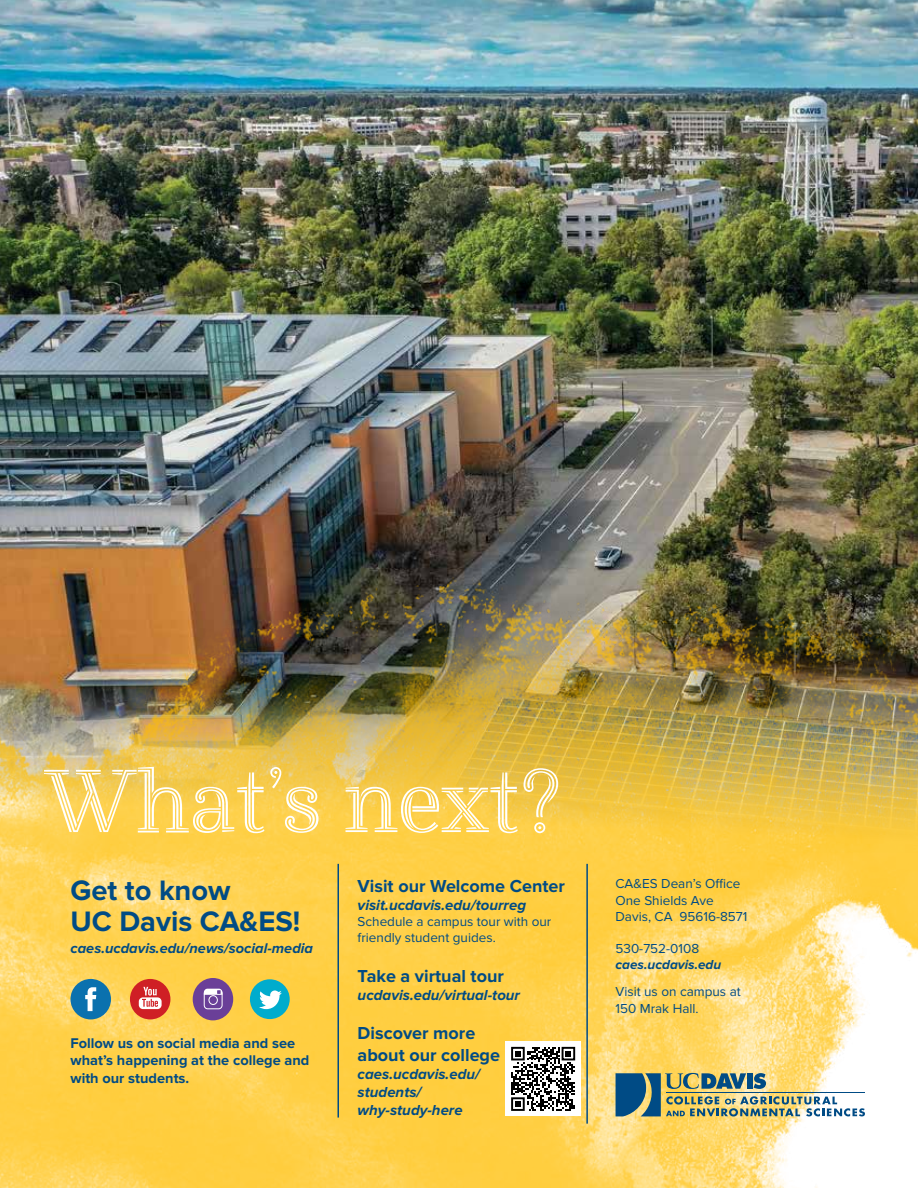
<style>
.page{position:relative;width:918px;height:1188px;background:#fff}
.page>*{position:absolute;margin:0;border:0;box-sizing:border-box;transform-origin:0 0}
.t1{font:90px "Ryman";color:#fff}
.t2{font:700 29.1px/30.2px "Proxima Nova";color:#004b85}
.t3{font:700 18px/21.6px "Proxima Nova";color:#004b85}
.t4{font:italic 700 15px/18px "Proxima Nova";color:#004b85}
.t5{font:700 14.55px/17.5px "Proxima Nova";color:#004b85}
.t6{font:italic 700 14.55px "Proxima Nova";color:#004b85}
.t7{font:13.5px/16.5px "Proxima Nova";color:#004b85}
.t8{font:italic 700 13.5px "Proxima Nova";color:#004b85}
</style>
<div class="page">
<img style="left:0;top:0;width:918px;height:559px">
<img style="left:0;top:559px;width:918px;height:629px">
<svg style="left:616px;top:1073px;width:249px;height:43px;background:#9eaa93"></svg>
<div style="left:130px;top:979px;width:40px;height:40px;background:#cf1f25;border-radius:50%"></div>
<div style="left:139px;top:997px;width:23px;height:12px;background:#fff;border-radius:4px"></div>
<svg style="left:142px;top:987px;width:16px;height:20px"></svg>
<div style="left:193px;top:978px;width:40px;height:42px;background:#6a3f98;border-radius:50%"></div>
<svg style="left:204px;top:990px;width:18px;height:19px"></svg>
<div style="left:204px;top:990px;width:18px;height:19px;border:1px solid #fff;border-radius:4px"></div>
<div style="left:209px;top:996px;width:8px;height:8px;background:#6a3f98;border-radius:50%"></div>
<div style="left:209px;top:995px;width:9px;height:10px;border:1px solid #fff;border-radius:50%"></div>
<svg style="left:204px;top:989px;width:18px;height:6px"></svg>
<div style="left:70px;top:979px;width:41px;height:40px;background:#0b71ae;border-radius:50%"></div>
<svg style="left:85px;top:987px;width:11px;height:24px"></svg>
<div style="left:250px;top:979px;width:40px;height:40px;background:#00accd;border-radius:50%"></div>
<svg style="left:259px;top:991px;width:23px;height:18px"></svg>
<hr style="left:338px;top:864px;width:1px;height:254px;background:#004b85">
<hr style="left:586px;top:864px;width:2px;height:260px;background:#004b85">
<svg style="left:505px;top:1041px;width:76px;height:74px"></svg>
<h1 class="t1" style="left:44px;top:750px;width:519px">What’s next?</h1>
<h2 class="t2" style="left:70px;top:877px;width:231px">Get to know<br>UC Davis CA&amp;ES!</h2>
<p class="t6" style="left:70px;top:940px;width:244px">caes.ucdavis.edu/news/social-media</p>
<p class="t5" style="left:70px;top:1035px;width:240px">Follow us on social media and see what’s happening at the college and with our students.</p>
<h3 class="t3" style="left:358px;top:876px;width:209px">Visit our Welcome Center</h3>
<p class="t4" style="left:358px;top:897px;width:170px">visit.ucdavis.edu/tourreg</p>
<p class="t7" style="left:358px;top:914px;width:195px">Schedule a campus tour with our friendly student guides.</p>
<h3 class="t3" style="left:358px;top:966px;width:148px">Take a virtual tour</h3>
<p class="t4" style="left:358px;top:987px;width:164px">ucdavis.edu/virtual-tour</p>
<h3 class="t3" style="left:358px;top:1023px;width:144px">Discover more about our college</h3>
<p class="t4" style="left:358px;top:1066px;width:124px">caes.ucdavis.edu/ students/ why-study-here</p>
<p class="t7" style="left:616px;top:876px;width:133px">CA&amp;ES Dean’s Office<br>One Shields Ave<br>Davis, CA 95616-8571</p>
<p class="t7" style="left:616px;top:940px;width:85px">530-752-0108</p>
<p class="t8" style="left:616px;top:957px;width:107px">caes.ucdavis.edu</p>
<p class="t7" style="left:616px;top:984px;width:127px">Visit us on campus at<br>150 Mrak Hall.</p>
</div>
